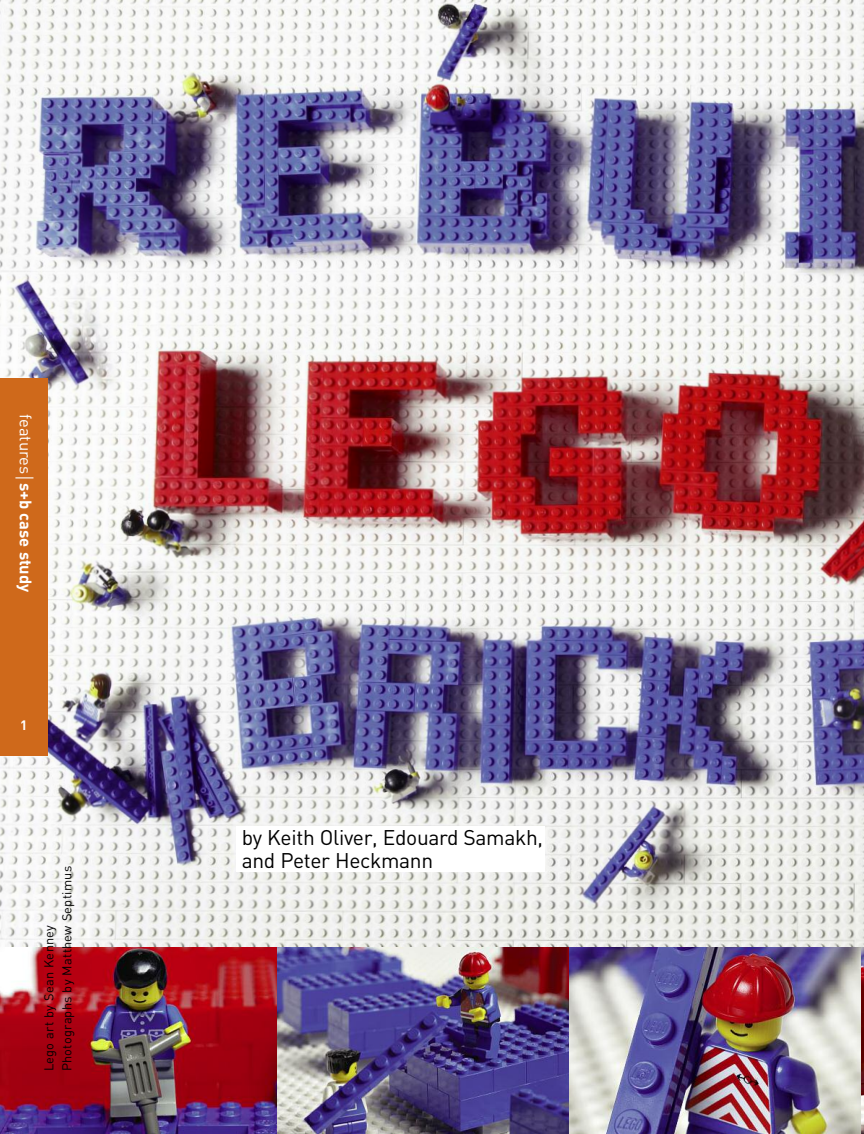
<style>
.page{position:relative;width:864px;height:1134px;background:#fff}
.page>*{position:absolute;margin:0;border:0;box-sizing:border-box;transform-origin:0 0}
.t1{font:21px/22.5px "DIN";letter-spacing:-.015em;color:#000}
.t2{font:700 16.5px "DIN";color:#fff}
.t3{font:700 13.5px "DIN";color:#fff}
.t4{font:12.75px/18px "DIN";letter-spacing:.02em;color:#000}
.s1{font-weight:400}
</style>
<div class="page">
<img style="left:0;top:0;width:864px;height:947px">
<img style="left:0;top:947px;width:864px;height:187px">
<div style="left:0;top:378px;width:48px;height:378px;background:#cf691b"></div>
<svg style="left:15px;top:477px;width:18px;height:1px"></svg>
<div style="left:237px;top:827px;width:308px;height:45px;background:#fff"></div>
<p class="t2" style="left:35px;top:414px;width:180px;rotate:90deg"><span class="s1">features</span> s+b case study</p>
<p class="t3" style="left:20px;top:718px;width:9px">1</p>
<p class="t4" style="left:40px;top:1071px;width:207px;rotate:-90deg">Lego art by Sean Kenney<br>Photographs by Matthew Septimus</p>
<h1 class="t1" style="left:242px;top:827px;width:303px">by Keith Oliver, Edouard Samakh, and Peter Heckmann</h1>
</div>
